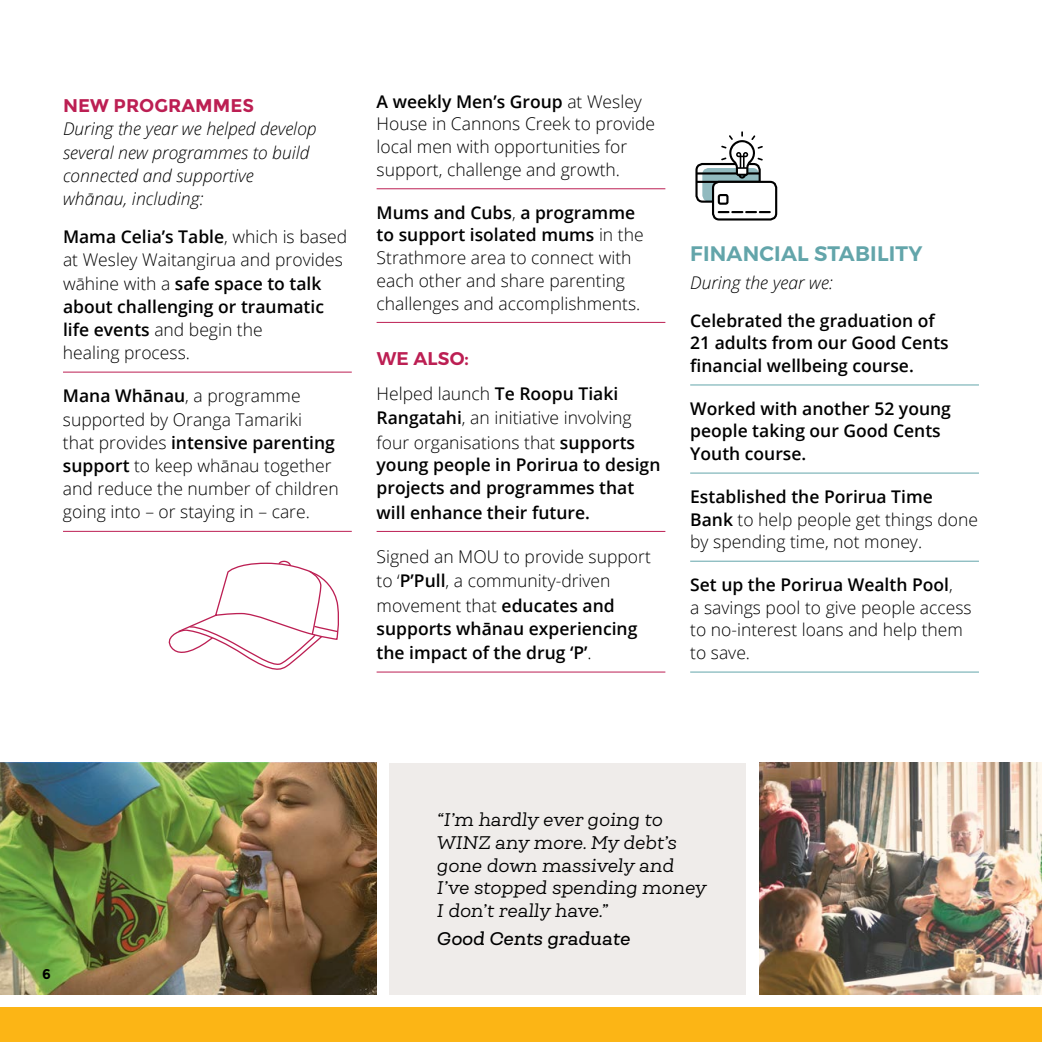
<style>
.page{position:relative;width:1042px;height:1042px;background:#fff}
.page>*{position:absolute;margin:0;border:0;box-sizing:border-box;transform-origin:0 0}
.t1{font:600 21px "Montserrat";letter-spacing:.01em;color:#63a5aa}
.t2{font:700 18.38px "Montserrat";color:#bc1f53}
.t3{font:600 18.38px "Montserrat";letter-spacing:.01em;color:#bc1f53}
.t4{font:300 17.5px/22.8px "Open Sans";color:#000}
.t5{font:600 17.5px/22.8px "Open Sans";color:#000}
.t6{font:italic 300 17.5px/23.3px "Open Sans";color:#000}
.t7{font:italic 17.5px/22.8px "Queulat Alt";color:#000}
.t8{font:italic 500 17.5px "Queulat Alt";color:#000}
.t9{font:700 14px "Montserrat";color:#000}
.s1{font-weight:600}
.s2{font-weight:300}
</style>
<div class="page">
<img style="left:0;top:763px;width:377px;height:231px">
<hr style="left:690px;top:384px;width:289px;height:1px;background:#63a5aa">
<hr style="left:690px;top:473px;width:289px;height:1px;background:#63a5aa">
<hr style="left:690px;top:561px;width:289px;height:1px;background:#63a5aa">
<hr style="left:690px;top:671px;width:289px;height:1px;background:#63a5aa">
<hr style="left:63px;top:372px;width:289px;height:1px;background:#bc1f53">
<hr style="left:63px;top:531px;width:289px;height:1px;background:#bc1f53">
<img style="left:759px;top:762px;width:283px;height:232px">
<hr style="left:377px;top:188px;width:288px;height:1px;background:#bc1f53">
<hr style="left:377px;top:322px;width:288px;height:1px;background:#bc1f53">
<hr style="left:377px;top:531px;width:288px;height:1px;background:#bc1f53">
<hr style="left:377px;top:671px;width:288px;height:1px;background:#bc1f53">
<div style="left:0;top:1007px;width:1042px;height:35px;background:#fcb515"></div>
<hr style="left:1041px;top:0;width:1px;height:228px;background:#efecea">
<div style="left:389px;top:762px;width:357px;height:232px;background:#efecea"></div>
<svg style="left:168px;top:560px;width:171px;height:110px"></svg>
<svg style="left:702px;top:168px;width:57px;height:33px"></svg>
<div style="left:695px;top:163px;width:66px;height:40px;border:2px solid #000;border-radius:6px"></div>
<hr style="left:696px;top:172px;width:63px;height:2px;background:#000">
<hr style="left:696px;top:181px;width:63px;height:2px;background:#000">
<div style="left:713px;top:182px;width:63px;height:37px;background:#fff;border-radius:6px"></div>
<div style="left:712px;top:181px;width:65px;height:39px;border:2px solid #000;border-radius:6px"></div>
<div style="left:718px;top:194px;width:10px;height:11px;border:2px solid #000;border-radius:2px"></div>
<svg style="left:719px;top:211px;width:51px;height:2px"></svg>
<svg style="left:721px;top:131px;width:42px;height:48px"></svg>
<p class="t2" style="left:63px;top:95px;width:193px">NEW PROGRAMMES</p>
<p class="t6" style="left:63px;top:117px;width:255px">During the year we helped develop several new programmes to build connected and supportive whānau, including:</p>
<p class="t4" style="left:63px;top:225px;width:286px;line-height:23.3px"><span class="s1">Mama Celia’s Table</span>, which is based at Wesley Waitangirua and provides wāhine with a <span class="s1">safe space to talk about challenging or traumatic life events</span> and begin the<br>healing process.</p>
<p class="t4" style="left:63px;top:384px;width:277px;line-height:23.3px"><span class="s1">Mana Whānau</span>, a programme supported by Oranga Tamariki<br>that provides <span class="s1">intensive parenting support</span> to keep whānau together and reduce the number of children going into – or staying in – care.</p>
<p class="t4" style="left:377px;top:89px;width:280px"><span class="s1">A weekly Men’s Group</span> at Wesley<br>House in Cannons Creek to provide local men with opportunities for support, challenge and growth.</p>
<p class="t4" style="left:377px;top:200px;width:268px"><span class="s1">Mums and Cubs</span>, <span class="s1">a programme to support isolated mums</span> in the<br>Strathmore area to connect with each other and share parenting challenges and accomplishments.</p>
<p class="t3" style="left:377px;top:347px;width:94px">WE ALSO:</p>
<p class="t4" style="left:377px;top:380px;width:260px;line-height:24.5px">Helped launch <span class="s1">Te Roopu Tiaki<br>Rangatahi</span>, an initiative involving four organisations that <span class="s1">supports</span></p>
<p class="t5" style="left:377px;top:453px;width:285px">young people in Porirua to design projects and programmes that</p>
<p class="t5" style="left:377px;top:500px;width:215px">will enhance their future.</p>
<p class="t4" style="left:377px;top:544px;width:276px;line-height:24.5px">Signed an MOU to provide support to ‘<span class="s1">P’Pull</span>, a community-driven movement that <span class="s1">educates and</span></p>
<p class="t5" style="left:377px;top:616px;width:262px;line-height:24.5px">supports whānau experiencing the impact of the drug ‘P’<span class="s2">.</span></p>
<p class="t1" style="left:690px;top:241px;width:234px">FINANCIAL STABILITY</p>
<p class="t6" style="left:690px;top:270px;width:144px">During the year we:</p>
<p class="t5" style="left:690px;top:308px;width:260px">Celebrated the graduation of<br>21 adults from our Good Cents financial wellbeing course.</p>
<p class="t5" style="left:690px;top:397px;width:262px">Worked with another 52 young people taking our Good Cents<br>Youth course.</p>
<p class="t4" style="left:690px;top:485px;width:289px"><span class="s1">Established the Porirua Time<br>Bank</span> to help people get things done by spending time, not money.</p>
<p class="t4" style="left:690px;top:573px;width:283px"><span class="s1">Set up the Porirua Wealth Pool</span>,<br>a savings pool to give people access to no-interest loans and help them to save.</p>
<p class="t9" style="left:42px;top:966px;width:10px">6</p>
<p class="t7" style="left:437px;top:808px;width:271px">“I’m hardly ever going to<br>WINZ any more. My debt’s gone down massively and<br>I’ve stopped spending money<br>I don’t really have.”</p>
<p class="t8" style="left:437px;top:926px;width:195px">Good Cents graduate</p>
</div>
